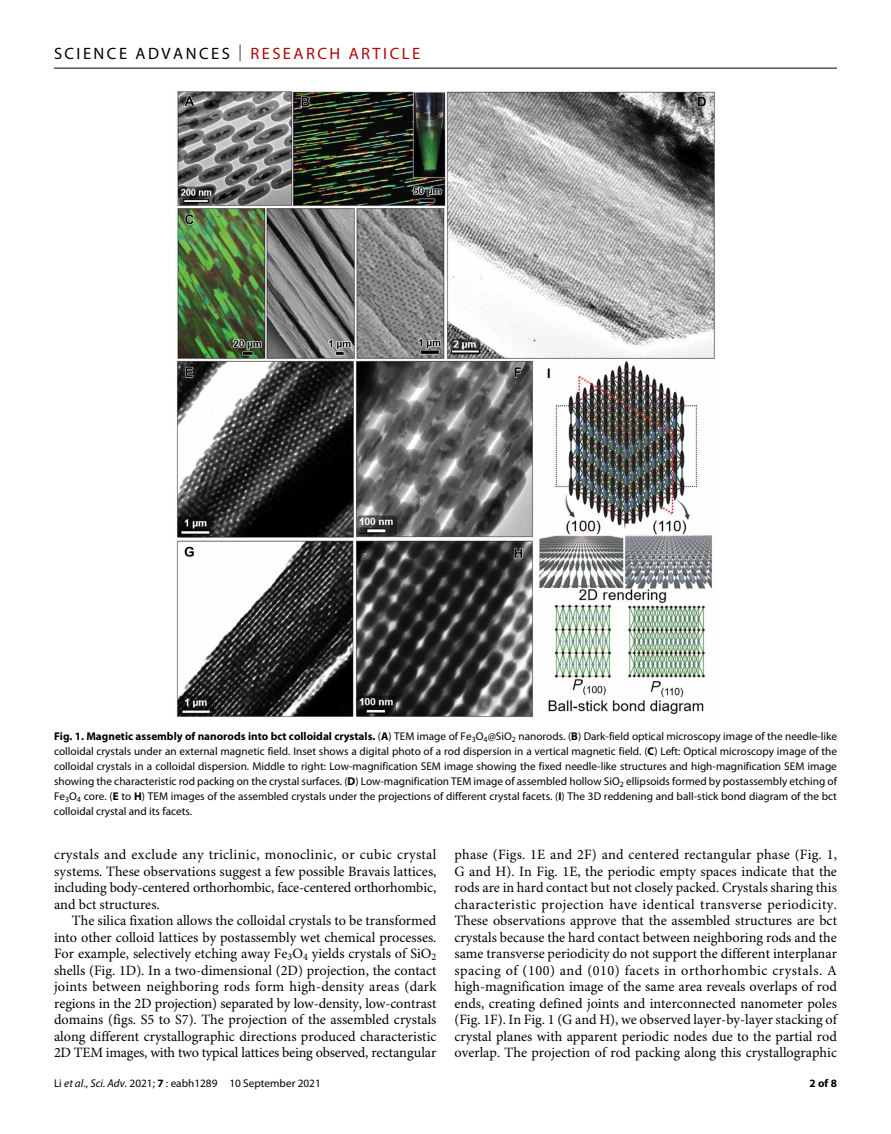
<style>
.page{position:relative;width:891px;height:1134px;background:#fff}
.page>*{position:absolute;margin:0;border:0;box-sizing:border-box;transform-origin:0 0}
.t1{font:16.5px "Myriad Pro";letter-spacing:.15em;color:#000}
.t2{font:14.25px/16.5px "Minion Pro";color:#000;text-align:justify}
.t3{font:11.25px/15px "Myriad Pro";color:#000;text-align:justify}
.t4{font:700 11.25px "Myriad Pro";color:#000}
.s1{font-weight:300}
.s2{color:#b10508}
.s3{font-weight:700}
.s4{font-style:italic}
</style>
<div class="page">
<hr style="left:54px;top:68px;width:783px;height:1px;background:#000">
<img style="left:176px;top:90px;width:539px;height:627px">
<p class="t1" style="left:54px;top:40px;width:368px">SCIENCE ADVANCES <span class="s1">|</span> <span class="s2">RESEARCH ARTICLE</span></p>
<p class="t3" style="left:54px;top:729px;width:785px"><span class="s3">Fig. 1. Magnetic assembly of nanorods into bct colloidal crystals.</span> (<span class="s3">A</span>) TEM image of Fe<sub>3</sub>O<sub>4</sub>@SiO<sub>2</sub> nanorods. (<span class="s3">B</span>) Dark-field optical microscopy image of the needle-like colloidal crystals under an external magnetic field. Inset shows a digital photo of a rod dispersion in a vertical magnetic field. (<span class="s3">C</span>) Left: Optical microscopy image of the colloidal crystals in a colloidal dispersion. Middle to right: Low-magnification SEM image showing the fixed needle-like structures and high-magnification SEM image showing the characteristic rod packing on the crystal surfaces. (<span class="s3">D</span>) Low-magnification TEM image of assembled hollow SiO<sub>2</sub> ellipsoids formed by postassembly etching of Fe<sub>3</sub>O<sub>4</sub> core. (<span class="s3">E</span> to <span class="s3">H</span>) TEM images of the assembled crystals under the projections of different crystal facets. (<span class="s3">I</span>) The 3D reddening and ball-stick bond diagram of the bct colloidal crystal and its facets.</p>
<p class="t2" style="left:54px;top:848px;width:384px">crystals and exclude any triclinic, monoclinic, or cubic crystal systems. These observations suggest a few possible Bravais lattices, including body-centered orthorhombic, face-centered orthorhombic, and bct structures.</p>
<p class="t2" style="left:54px;top:914px;width:384px;text-indent:18px">The silica fixation allows the colloidal crystals to be transformed into other colloid lattices by postassembly wet chemical processes.<br>For example, selectively etching away Fe<sub>3</sub>O<sub>4</sub> yields crystals of SiO<sub>2 </sub>shells (Fig. 1D). In a two-dimensional (2D) projection, the contact joints between neighboring rods form high-density areas (dark regions in the 2D projection) separated by low-density, low-contrast domains (figs. S5 to S7). The projection of the assembled crystals along different crystallographic directions produced characteristic 2D TEM images, with two typical lattices being observed, rectangular</p>
<p class="t3" style="left:54px;top:1076px;width:268px">Li <span class="s4">et al</span>., <span class="s4">Sci. Adv.</span> 2021; <span class="s3">7</span> : eabh1289 10 September 2021</p>
<p class="t2" style="left:454px;top:848px;width:384px">phase (Figs. 1E and 2F) and centered rectangular phase (Fig. 1, G and H). In Fig. 1E, the periodic empty spaces indicate that the rods are in hard contact but not closely packed. Crystals sharing this characteristic projection have identical transverse periodicity.<br>These observations approve that the assembled structures are bct crystals because the hard contact between neighboring rods and the same transverse periodicity do not support the different interplanar spacing of (100) and (010) facets in orthorhombic crystals. A high-magnification image of the same area reveals overlaps of rod ends, creating defined joints and interconnected nanometer poles (Fig. 1F). In Fig. 1 (G and H), we observed layer-by-layer stacking of crystal planes with apparent periodic nodes due to the partial rod overlap. The projection of rod packing along this crystallographic</p>
<p class="t4" style="left:810px;top:1074px;width:29px">2 of 8</p>
</div>
